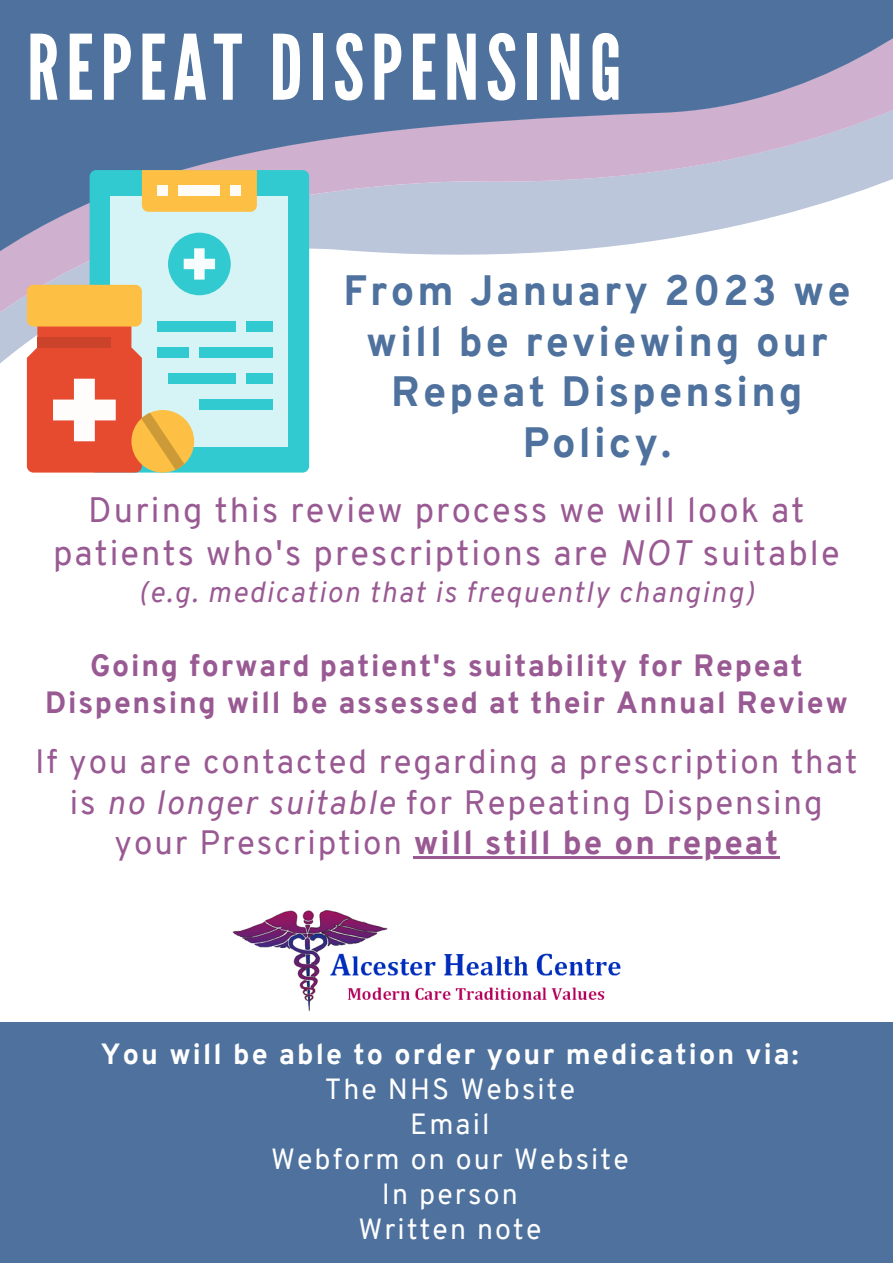
<style>
.page{position:relative;width:893px;height:1264px;background:#fff}
.page>*{position:absolute;margin:0;border:0;box-sizing:border-box;transform-origin:0 0}
.t1{font:89.85px "League Gothic";letter-spacing:.075em;color:#fff}
.t2{font:800 41.4px/50.7px "Overpass";letter-spacing:.075em;color:#4e719d;text-align:center}
.t3{font:34.5px/42.8px "Overpass";letter-spacing:.06em;color:#995993;text-align:center}
.t4{font:33px/40.5px "Overpass";letter-spacing:.06em;color:#995993;text-align:center}
.t5{font:800 30px/37px "Overpass";letter-spacing:.06em;color:#995993;text-align:center}
.t6{font:28.5px/34.8px "Overpass";letter-spacing:.075em;color:#fff;text-align:center}
.t7{font:italic 28.5px "Overpass";letter-spacing:.06em;color:#995993}
.t8{font:800 28.5px "Overpass";letter-spacing:.075em;color:#fff}
.s1{font-style:italic}
.s2{font-weight:800}
</style>
<div class="page">
<svg style="left:0;top:0;width:892px;height:473px"></svg>
<img style="left:232px;top:910px;width:389px;height:102px">
<div style="left:90px;top:170px;width:219px;height:302px;background:#31cad0;border-radius:7px"></div>
<div style="left:110px;top:196px;width:178px;height:250px;background:#d6f4f6"></div>
<div style="left:168px;top:233px;width:63px;height:62px;background:#31cad0;border-radius:50%"></div>
<svg style="left:184px;top:248px;width:31px;height:31px"></svg>
<div style="left:157px;top:321px;width:79px;height:11px;background:#31cad0"></div>
<div style="left:246px;top:321px;width:26px;height:11px;background:#31cad0"></div>
<div style="left:168px;top:373px;width:68px;height:11px;background:#31cad0"></div>
<div style="left:246px;top:373px;width:26px;height:11px;background:#31cad0"></div>
<div style="left:157px;top:347px;width:32px;height:11px;background:#31cad0"></div>
<div style="left:199px;top:347px;width:73px;height:11px;background:#31cad0"></div>
<svg style="left:142px;top:170px;width:115px;height:42px;background:#fcc049"></svg>
<div style="left:157px;top:186px;width:11px;height:10px;background:#fffcf8"></div>
<div style="left:231px;top:186px;width:10px;height:10px;background:#fffcf8"></div>
<div style="left:178px;top:186px;width:42px;height:10px;background:#fffcf8"></div>
<div style="left:199px;top:399px;width:73px;height:11px;background:#31cad0"></div>
<div style="left:27px;top:285px;width:115px;height:41px;background:#fdbf44;border-radius:7px"></div>
<div style="left:131px;top:410px;width:63px;height:62px;background:#fdbf44;border-radius:50%"></div>
<svg style="left:27px;top:321px;width:157px;height:151px"></svg>
<div style="left:0;top:1021px;width:892px;height:241px;background:#4e719d"></div>
<hr style="left:414px;top:856px;width:366px;height:2px;background:#995993">
<h1 class="t1" style="left:27px;top:16px;width:596px">REPEAT DISPENSING</h1>
<p class="t2" style="left:343px;top:269px;width:508px">From January 2023 we will be reviewing our<br>Repeat Dispensing<br>Policy.</p>
<p class="t3" style="left:53px;top:492px;width:787px">During this review process we will look at patients who's prescriptions are <span class="s1">NOT</span> suitable</p>
<p class="t7" style="left:138px;top:580px;width:617px">(e.g. medication that is frequently changing)</p>
<p class="t5" style="left:45px;top:650px;width:804px">Going forward patient's suitability for Repeat<br>Dispensing will be assessed at their Annual Review</p>
<p class="t4" style="left:35px;top:745px;width:823px">If you are contacted regarding a prescription that is <span class="s1">no longer suitable</span> for Repeating Dispensing your Prescription <span class="s2">will still be on repeat</span></p>
<p class="t8" style="left:101px;top:1042px;width:699px">You will be able to order your medication via:</p>
<p class="t6" style="left:271px;top:1074px;width:359px">The NHS Website<br>Email<br>Webform on our Website<br>In person<br>Written note</p>
</div>
